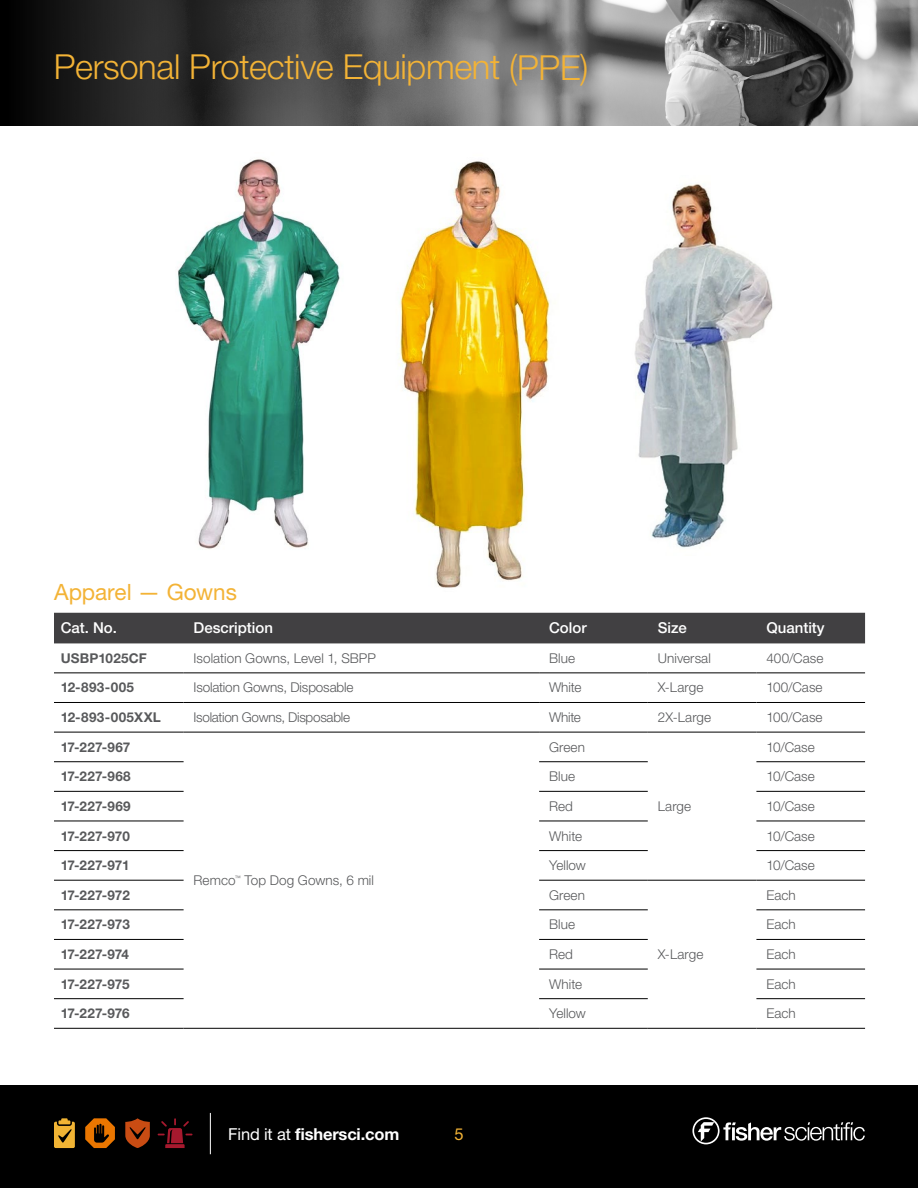
<style>
.page{position:relative;width:918px;height:1188px;background:#fff}
.page>*{position:absolute;margin:0;border:0;box-sizing:border-box;transform-origin:0 0}
.t1{font:300 34.5px "Helvetica Neue LT Std";letter-spacing:-.01em;color:#f3b336}
.t2{font:22.5px "Helvetica Neue LTW1 G";letter-spacing:-.005em;color:#f3b336}
.t3{font:700 16.5px "Helvetica Neue LTW1 G";letter-spacing:-.01em;color:#fff}
.t4{font:16.5px "Helvetica Neue LTW1 G";color:#f3b336}
.t5{font:500 15px "Helvetica Neue LTW1 G";color:#fff}
.t6{font:300 13.5px "Helvetica Neue LTW1 G";letter-spacing:.005em;color:#58595b}
.t7{font:700 13.5px "Helvetica Neue LTW1 G";letter-spacing:.01em;color:#58595b}
.t8{font:300 13.5px "Helvetica Neue LTW1 G";letter-spacing:-.02em;color:#58595b}
.s1{font-weight:400}
</style>
<div class="page">
<img style="left:177px;top:159px;width:163px;height:390px">
<img style="left:398px;top:161px;width:152px;height:427px">
<img style="left:634px;top:184px;width:139px;height:364px">
<div style="left:1px;top:1085px;width:917px;height:102px;background:#000"></div>
<svg style="left:692px;top:1117px;width:173px;height:27px"></svg>
<svg style="left:54px;top:1118px;width:21px;height:30px"></svg>
<svg style="left:85px;top:1118px;width:30px;height:30px"></svg>
<svg style="left:125px;top:1118px;width:25px;height:30px"></svg>
<svg style="left:158px;top:1118px;width:35px;height:30px"></svg>
<hr style="left:210px;top:1113px;width:1px;height:41px;background:#fff">
<div style="left:54px;top:613px;width:811px;height:30px;background:#414042"></div>
<hr style="left:54px;top:673px;width:130px;height:1px;background:#000">
<hr style="left:184px;top:673px;width:355px;height:1px;background:#000">
<hr style="left:539px;top:673px;width:109px;height:1px;background:#000">
<hr style="left:648px;top:673px;width:108px;height:1px;background:#000">
<hr style="left:756px;top:673px;width:109px;height:1px;background:#000">
<hr style="left:54px;top:702px;width:130px;height:1px;background:#000">
<hr style="left:184px;top:702px;width:355px;height:1px;background:#000">
<hr style="left:539px;top:702px;width:109px;height:1px;background:#000">
<hr style="left:648px;top:702px;width:108px;height:1px;background:#000">
<hr style="left:756px;top:702px;width:109px;height:1px;background:#000">
<hr style="left:54px;top:732px;width:130px;height:1px;background:#000">
<hr style="left:184px;top:732px;width:355px;height:1px;background:#000">
<hr style="left:539px;top:732px;width:109px;height:1px;background:#000">
<hr style="left:648px;top:732px;width:108px;height:1px;background:#000">
<hr style="left:756px;top:732px;width:109px;height:1px;background:#000">
<hr style="left:54px;top:761px;width:130px;height:1px;background:#000">
<hr style="left:539px;top:761px;width:109px;height:1px;background:#000">
<hr style="left:756px;top:761px;width:109px;height:1px;background:#000">
<hr style="left:54px;top:791px;width:130px;height:1px;background:#000">
<hr style="left:539px;top:791px;width:109px;height:1px;background:#000">
<hr style="left:756px;top:791px;width:109px;height:1px;background:#000">
<hr style="left:54px;top:821px;width:130px;height:1px;background:#000">
<hr style="left:539px;top:821px;width:109px;height:1px;background:#000">
<hr style="left:756px;top:821px;width:109px;height:1px;background:#000">
<hr style="left:54px;top:850px;width:130px;height:1px;background:#000">
<hr style="left:539px;top:850px;width:109px;height:1px;background:#000">
<hr style="left:756px;top:850px;width:109px;height:1px;background:#000">
<hr style="left:54px;top:880px;width:130px;height:1px;background:#000">
<hr style="left:539px;top:880px;width:109px;height:1px;background:#000">
<hr style="left:648px;top:880px;width:108px;height:1px;background:#000">
<hr style="left:756px;top:880px;width:109px;height:1px;background:#000">
<hr style="left:54px;top:910px;width:130px;height:1px;background:#000">
<hr style="left:539px;top:910px;width:109px;height:1px;background:#000">
<hr style="left:756px;top:910px;width:109px;height:1px;background:#000">
<hr style="left:54px;top:939px;width:130px;height:1px;background:#000">
<hr style="left:539px;top:939px;width:109px;height:1px;background:#000">
<hr style="left:756px;top:939px;width:109px;height:1px;background:#000">
<hr style="left:54px;top:969px;width:130px;height:1px;background:#000">
<hr style="left:539px;top:969px;width:109px;height:1px;background:#000">
<hr style="left:756px;top:969px;width:109px;height:1px;background:#000">
<hr style="left:54px;top:998px;width:130px;height:1px;background:#000">
<hr style="left:539px;top:998px;width:109px;height:1px;background:#000">
<hr style="left:756px;top:998px;width:109px;height:1px;background:#000">
<hr style="left:54px;top:1028px;width:130px;height:1px;background:#000">
<hr style="left:184px;top:1028px;width:355px;height:1px;background:#000">
<hr style="left:539px;top:1028px;width:109px;height:1px;background:#000">
<hr style="left:648px;top:1028px;width:108px;height:1px;background:#000">
<hr style="left:756px;top:1028px;width:109px;height:1px;background:#000">
<img style="left:815px;top:0;width:103px;height:126px">
<svg style="left:0;top:0;width:815px;height:126px;background:#575757"></svg>
<h1 class="t1" style="left:54px;top:45px;width:536px">Personal Protective Equipment (PPE)</h1>
<h2 class="t2" style="left:54px;top:578px;width:184px">Apparel — Gowns</h2>
<p class="t5" style="left:61px;top:619px;width:58px">Cat. No.</p>
<p class="t5" style="left:194px;top:619px;width:81px">Description</p>
<p class="t5" style="left:549px;top:619px;width:39px">Color</p>
<p class="t5" style="left:658px;top:619px;width:30px">Size</p>
<p class="t5" style="left:766px;top:619px;width:60px">Quantity</p>
<p class="t7" style="left:61px;top:650px;width:88px">USBP1025CF</p>
<p class="t6" style="left:194px;top:650px;width:184px">Isolation Gowns, Level 1, SBPP</p>
<p class="t6" style="left:549px;top:650px;width:28px">Blue</p>
<p class="t6" style="left:658px;top:650px;width:55px">Universal</p>
<p class="t6" style="left:766px;top:650px;width:58px">400/Case</p>
<p class="t7" style="left:61px;top:679px;width:75px">12-893-005</p>
<p class="t6" style="left:194px;top:679px;width:162px">Isolation Gowns, Disposable</p>
<p class="t6" style="left:549px;top:679px;width:34px">White</p>
<p class="t6" style="left:658px;top:679px;width:47px">X-Large</p>
<p class="t6" style="left:766px;top:679px;width:58px">100/Case</p>
<p class="t7" style="left:61px;top:709px;width:102px">12-893-005XXL</p>
<p class="t8" style="left:194px;top:709px;width:158px">Isolation Gowns, Disposable</p>
<p class="t6" style="left:549px;top:709px;width:33px">White</p>
<p class="t6" style="left:658px;top:709px;width:55px">2X-Large</p>
<p class="t6" style="left:766px;top:709px;width:58px">100/Case</p>
<p class="t7" style="left:61px;top:739px;width:71px">17-227-967</p>
<p class="t6" style="left:549px;top:739px;width:37px">Green</p>
<p class="t6" style="left:766px;top:739px;width:50px">10/Case</p>
<p class="t7" style="left:61px;top:768px;width:72px">17-227-968</p>
<p class="t6" style="left:549px;top:768px;width:28px">Blue</p>
<p class="t6" style="left:766px;top:768px;width:50px">10/Case</p>
<p class="t7" style="left:61px;top:798px;width:71px">17-227-969</p>
<p class="t6" style="left:549px;top:798px;width:25px">Red</p>
<p class="t6" style="left:766px;top:798px;width:50px">10/Case</p>
<p class="t7" style="left:61px;top:827px;width:71px">17-227-970</p>
<p class="t6" style="left:549px;top:828px;width:35px">White</p>
<p class="t6" style="left:766px;top:828px;width:50px">10/Case</p>
<p class="t7" style="left:61px;top:857px;width:70px">17-227-971</p>
<p class="t6" style="left:549px;top:857px;width:38px">Yellow</p>
<p class="t6" style="left:766px;top:857px;width:50px">10/Case</p>
<p class="t7" style="left:61px;top:887px;width:71px">17-227-972</p>
<p class="t6" style="left:549px;top:887px;width:37px">Green</p>
<p class="t6" style="left:658px;top:798px;width:35px">Large</p>
<p class="t6" style="left:194px;top:872px;width:182px">Remco<sup>™</sup> Top Dog Gowns, 6 mil</p>
<p class="t6" style="left:766px;top:887px;width:31px">Each</p>
<p class="t7" style="left:61px;top:916px;width:71px">17-227-973</p>
<p class="t6" style="left:549px;top:916px;width:28px">Blue</p>
<p class="t6" style="left:766px;top:916px;width:31px">Each</p>
<p class="t7" style="left:61px;top:946px;width:70px">17-227-974</p>
<p class="t6" style="left:549px;top:946px;width:25px">Red</p>
<p class="t6" style="left:766px;top:946px;width:31px">Each</p>
<p class="t7" style="left:61px;top:976px;width:70px">17-227-975</p>
<p class="t6" style="left:549px;top:976px;width:35px">White</p>
<p class="t6" style="left:766px;top:976px;width:31px">Each</p>
<p class="t7" style="left:61px;top:1005px;width:71px">17-227-976</p>
<p class="t6" style="left:549px;top:1005px;width:38px">Yellow</p>
<p class="t6" style="left:766px;top:1005px;width:31px">Each</p>
<p class="t6" style="left:658px;top:946px;width:47px">X-Large</p>
<p class="t3" style="left:228px;top:1124px;width:173px"><span class="s1">Find it at</span> fishersci.com</p>
<p class="t4" style="left:454px;top:1124px;width:11px">5</p>
</div>
